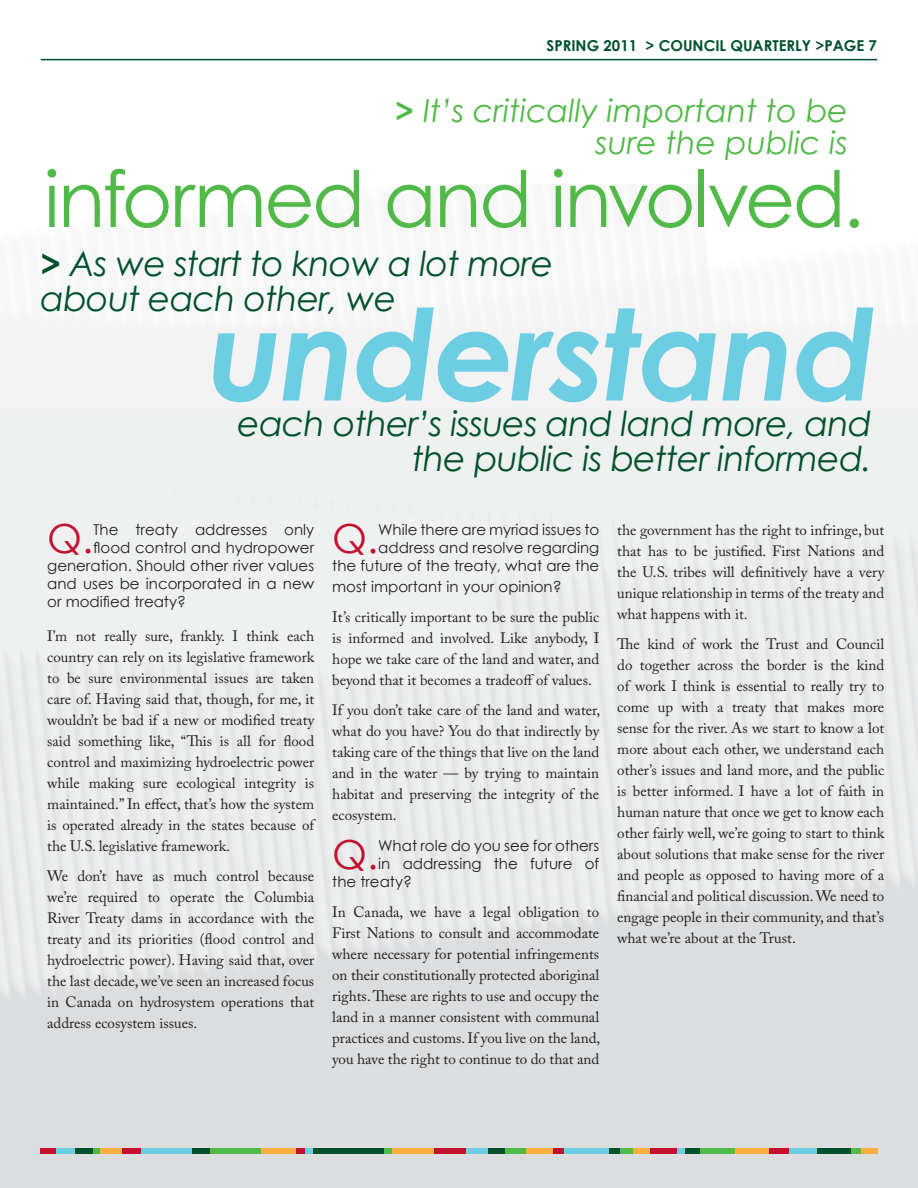
<style>
.page{position:relative;width:918px;height:1188px;background:#fff}
.page>*{position:absolute;margin:0;border:0;box-sizing:border-box;transform-origin:0 0}
.body{font:italic 700 126.45px "Century Gothic";letter-spacing:-.02em;color:#6dcde3}
.body-2{font:77.55px "Century Gothic";letter-spacing:-.03em;color:#51b948}
.Q{font:40.05px "Century Gothic";color:#c3102f}
.body-3{font:italic 34.5px/34.5px "Century Gothic";letter-spacing:-.02em;color:#00502e}
.body-4{font:italic 31.65px/31.7px "Century Gothic";color:#51b948;text-align:right}
.body-5{font:15px/21px "Adobe Caslon Pro";color:#231f20;text-align:justify}
.Q-2{font:15px/18px "Century Gothic";color:#231f20;text-align:right}
.t1{font:700 15px "Century Gothic";color:#00502e}
.s1{font-weight:700}
</style>
<div class="page">
<img style="left:0;top:273px;width:918px;height:915px">
<div style="left:817px;top:1148px;width:35px;height:6px;background:#00502e"></div>
<div style="left:788px;top:1148px;width:29px;height:6px;background:#6dcde3"></div>
<div style="left:769px;top:1148px;width:19px;height:6px;background:#c3102f"></div>
<div style="left:700px;top:1148px;width:69px;height:6px;background:#fbb03f"></div>
<div style="left:692px;top:1148px;width:43px;height:6px;background:#51b948"></div>
<div style="left:685px;top:1148px;width:15px;height:6px;background:#00502e"></div>
<div style="left:669px;top:1148px;width:16px;height:6px;background:#6dcde3"></div>
<div style="left:641px;top:1148px;width:36px;height:6px;background:#c3102f"></div>
<div style="left:633px;top:1148px;width:16px;height:6px;background:#fbb03f"></div>
<div style="left:620px;top:1148px;width:13px;height:6px;background:#51b948"></div>
<div style="left:597px;top:1148px;width:23px;height:6px;background:#00502e"></div>
<div style="left:564px;top:1148px;width:44px;height:6px;background:#6dcde3"></div>
<div style="left:541px;top:1148px;width:23px;height:6px;background:#c3102f"></div>
<div style="left:526px;top:1148px;width:27px;height:6px;background:#fbb03f"></div>
<div style="left:505px;top:1148px;width:21px;height:6px;background:#51b948"></div>
<div style="left:487px;top:1148px;width:18px;height:6px;background:#00502e"></div>
<div style="left:466px;top:1148px;width:21px;height:6px;background:#6dcde3"></div>
<div style="left:434px;top:1148px;width:32px;height:6px;background:#c3102f"></div>
<div style="left:392px;top:1148px;width:42px;height:6px;background:#fbb03f"></div>
<div style="left:384px;top:1148px;width:8px;height:6px;background:#51b948"></div>
<div style="left:313px;top:1148px;width:71px;height:6px;background:#00502e"></div>
<div style="left:296px;top:1148px;width:17px;height:6px;background:#6dcde3"></div>
<div style="left:296px;top:1148px;width:8px;height:6px;background:#c3102f"></div>
<div style="left:202px;top:1148px;width:94px;height:6px;background:#fbb03f"></div>
<div style="left:202px;top:1148px;width:59px;height:6px;background:#51b948"></div>
<div style="left:192px;top:1148px;width:18px;height:6px;background:#00502e"></div>
<div style="left:140px;top:1148px;width:52px;height:6px;background:#6dcde3"></div>
<div style="left:121px;top:1148px;width:19px;height:6px;background:#c3102f"></div>
<div style="left:100px;top:1148px;width:21px;height:6px;background:#fbb03f"></div>
<div style="left:93px;top:1148px;width:7px;height:6px;background:#51b948"></div>
<div style="left:56px;top:1148px;width:37px;height:6px;background:#00502e"></div>
<div style="left:56px;top:1148px;width:18px;height:6px;background:#6dcde3"></div>
<div style="left:41px;top:1148px;width:15px;height:6px;background:#c3102f"></div>
<div style="left:852px;top:1148px;width:26px;height:6px;background:#fbb03f"></div>
<div style="left:852px;top:1148px;width:9px;height:6px;background:#51b948"></div>
<hr style="left:41px;top:59px;width:836px;height:1px;background:#00502e">
<p class="t1" style="left:547px;top:34px;width:332px">SPRING 2011 &gt; COUNCIL QUARTERLY &gt;PAGE 7</p>
<p class="body-4" style="left:395px;top:95px;width:454px"><span class="s1">&gt;</span> It’s critically important to be sure the public is</p>
<p class="body-2" style="left:44px;top:145px;width:821px">informed and involved.</p>
<p class="body-3" style="left:40px;top:246px;width:514px"><span class="s1">&gt;</span> As we start to know a lot more about each other, we</p>
<p class="body" style="left:206px;top:259px;width:671px">understand</p>
<p class="body-3" style="left:238px;top:406px;width:636px;text-align:right">each other’s issues and land more, and the public is better informed.</p>
<p class="Q" style="left:47px;top:510px;width:47px">Q.</p>
<p class="Q-2" style="left:93px;top:520px;width:223px">The treaty addresses only</p>
<p class="Q-2" style="left:93px;top:538px;width:223px">flood control and hydropower</p>
<p class="Q-2" style="left:47px;top:556px;width:268px">generation. Should other river values</p>
<p class="Q-2" style="left:47px;top:574px;width:269px">and uses be incorporated in a new</p>
<p class="Q-2" style="left:47px;top:592px;width:140px">or modified treaty?</p>
<p class="body-5" style="left:47px;top:626px;width:269px">I’m not really sure, frankly. I think each country can rely on its legislative framework to be sure environmental issues are taken care of. Having said that, though, for me, it wouldn’t be bad if a new or modified treaty said something like, “This is all for flood control and maximizing hydroelectric power while making sure ecological integrity is maintained.” In effect, that’s how the system is operated already in the states because of the U.S. legislative framework.</p>
<p class="body-5" style="left:47px;top:866px;width:269px">We don’t have as much control because we’re required to operate the Columbia River Treaty dams in accordance with the treaty and its priorities (flood control and hydroelectric power). Having said that, over the last decade, we’ve seen an increased focus in Canada on hydrosystem operations that address ecosystem issues.</p>
<p class="Q" style="left:332px;top:510px;width:47px">Q.</p>
<p class="Q-2" style="left:332px;top:520px;width:269px">While there are myriad issues to address and resolve regarding<br>the future of the treaty, what are the</p>
<p class="Q-2" style="left:332px;top:577px;width:231px">most important in your opinion?</p>
<p class="body-5" style="left:332px;top:606px;width:268px">It’s critically important to be sure the public is informed and involved. Like anybody, I hope we take care of the land and water, and beyond that it becomes a tradeoff of values.</p>
<p class="body-5" style="left:332px;top:699px;width:270px">If you don’t take care of the land and water, what do you have? You do that indirectly by taking care of the things that live on the land and in the water — by trying to maintain habitat and preserving the integrity of the ecosystem.</p>
<p class="Q" style="left:332px;top:827px;width:47px">Q.</p>
<p class="Q-2" style="left:378px;top:837px;width:223px">What role do you see for others</p>
<p class="Q-2" style="left:378px;top:855px;width:223px">in addressing the future of</p>
<p class="Q-2" style="left:332px;top:873px;width:81px">the treaty?</p>
<p class="body-5" style="left:332px;top:902px;width:270px">In Canada, we have a legal obligation to First Nations to consult and accommodate where necessary for potential infringements on their constitutionally protected aboriginal rights. These are rights to use and occupy the land in a manner consistent with communal practices and customs. If you live on the land, you have the right to continue to do that and</p>
<p class="body-5" style="left:617px;top:519px;width:269px">the government has the right to infringe, but that has to be justified. First Nations and the U.S. tribes will definitively have a very unique relationship in terms of the treaty and what happens with it.</p>
<p class="body-5" style="left:617px;top:633px;width:269px">The kind of work the Trust and Council do together across the border is the kind of work I think is essential to really try to come up with a treaty that makes more sense for the river. As we start to know a lot more about each other, we understand each other’s issues and land more, and the public is better informed. I have a lot of faith in human nature that once we get to know each other fairly well, we’re going to start to think about solutions that make sense for the river and people as opposed to having more of a financial and political discussion. We need to engage people in their community, and that’s what we’re about at the Trust.</p>
</div>
